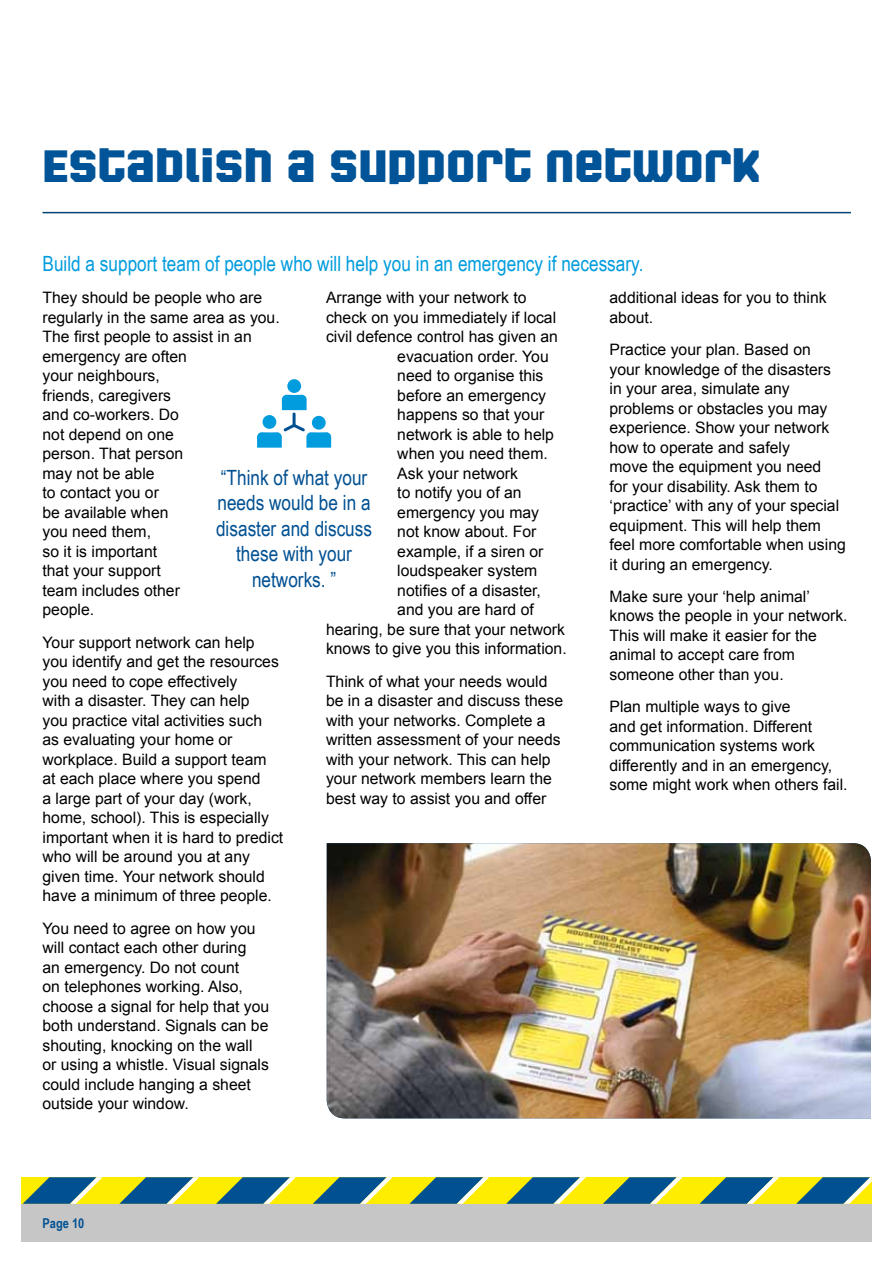
<style>
.page{position:relative;width:893px;height:1263px;background:#fff}
.page>*{position:absolute;margin:0;border:0;box-sizing:border-box;transform-origin:0 0}
.t1{font:800 45px "Super Duty Nar Clo Sharp";color:#005497}
.t2{font:21px/25.5px "Arial Narrow";color:#005092;text-align:center}
.t3{font:21px "Arial Narrow";color:#009cde}
.t4{font:15.75px/19.5px "Arial";color:#000}
.t5{font:700 13.5px "Arial Narrow";color:#005092}
</style>
<div class="page">
<div style="left:21px;top:1204px;width:851px;height:38px;background:#c6c6c6"></div>
<div style="left:21px;top:1177px;width:851px;height:27px;background:#ffed00"></div>
<svg style="left:23px;top:1177px;width:79px;height:27px"></svg>
<svg style="left:119px;top:1177px;width:80px;height:27px"></svg>
<svg style="left:216px;top:1177px;width:80px;height:27px"></svg>
<svg style="left:313px;top:1177px;width:80px;height:27px"></svg>
<svg style="left:409px;top:1177px;width:80px;height:27px"></svg>
<svg style="left:506px;top:1177px;width:80px;height:27px"></svg>
<svg style="left:603px;top:1177px;width:80px;height:27px"></svg>
<svg style="left:699px;top:1177px;width:80px;height:27px"></svg>
<svg style="left:796px;top:1177px;width:76px;height:27px"></svg>
<hr style="left:43px;top:212px;width:808px;height:1px;background:#004676">
<div style="left:287px;top:379px;width:14px;height:14px;background:#009cde;border-radius:50%"></div>
<svg style="left:257px;top:395px;width:74px;height:53px"></svg>
<img style="left:327px;top:843px;width:544px;height:275px">
<h1 class="t1" style="left:43px;top:143px;width:719px">ESTABLISH A SUPPORT NETWORK</h1>
<h2 class="t3" style="left:43px;top:248px;width:602px">Build a support team of people who will help you in an emergency if necessary.</h2>
<p class="t4" style="left:43px;top:288px;width:239px">They should be people who are regularly in the same area as you.<br>The first people to assist in an emergency are often<br>your neighbours,<br>friends, caregivers<br>and co-workers. Do<br>not depend on one<br>person. That person<br>may not be able<br>to contact you or<br>be available when<br>you need them,<br>so it is important<br>that your support<br>team includes other<br>people.</p>
<p class="t4" style="left:43px;top:632px;width:242px">Your support network can help you identify and get the resources you need to cope effectively<br>with a disaster. They can help<br>you practice vital activities such<br>as evaluating your home or workplace. Build a support team at each place where you spend<br>a large part of your day (work, home, school). This is especially important when it is hard to predict who will be around you at any given time. Your network should have a minimum of three people.</p>
<p class="t4" style="left:43px;top:918px;width:228px">You need to agree on how you will contact each other during<br>an emergency. Do not count<br>on telephones working. Also, choose a signal for help that you both understand. Signals can be shouting, knocking on the wall or using a whistle. Visual signals could include hanging a sheet outside your window.</p>
<p class="t4" style="left:609px;top:288px;width:219px">additional ideas for you to think about.</p>
<p class="t4" style="left:609px;top:340px;width:238px">Practice your plan. Based on<br>your knowledge of the disasters in your area, simulate any problems or obstacles you may experience. Show your network how to operate and safely<br>move the equipment you need<br>for your disability. Ask them to ‘practice’ with any of your special equipment. This will help them feel more comfortable when using it during an emergency.</p>
<p class="t4" style="left:609px;top:586px;width:240px">Make sure your ‘help animal’ knows the people in your network.<br>This will make it easier for the animal to accept care from someone other than you.</p>
<p class="t4" style="left:609px;top:697px;width:240px">Plan multiple ways to give<br>and get information. Different communication systems work differently and in an emergency, some might work when others fail.</p>
<p class="t4" style="left:326px;top:288px;width:202px">Arrange with your network to</p>
<p class="t4" style="left:326px;top:307px;width:232px">check on you immediately if local</p>
<p class="t4" style="left:326px;top:327px;width:233px">civil defence control has given an</p>
<p class="t4" style="left:397px;top:346px;width:153px">evacuation order. You</p>
<p class="t4" style="left:397px;top:366px;width:148px">need to organise this</p>
<p class="t4" style="left:397px;top:385px;width:150px">before an emergency</p>
<p class="t4" style="left:397px;top:405px;width:149px">happens so that your</p>
<p class="t4" style="left:397px;top:424px;width:158px">network is able to help</p>
<p class="t4" style="left:397px;top:444px;width:152px">when you need them.</p>
<p class="t4" style="left:397px;top:463px;width:122px">Ask your network</p>
<p class="t4" style="left:397px;top:483px;width:126px">to notify you of an</p>
<p class="t4" style="left:397px;top:502px;width:143px">emergency you may</p>
<p class="t4" style="left:397px;top:522px;width:141px">not know about. For</p>
<p class="t4" style="left:397px;top:541px;width:148px">example, if a siren or</p>
<p class="t4" style="left:397px;top:561px;width:142px">loudspeaker system</p>
<p class="t4" style="left:397px;top:580px;width:145px">notifies of a disaster,</p>
<p class="t4" style="left:397px;top:600px;width:138px">and you are hard of</p>
<p class="t4" style="left:326px;top:619px;width:240px">hearing, be sure that your network</p>
<p class="t4" style="left:326px;top:639px;width:242px">knows to give you this information.</p>
<p class="t4" style="left:326px;top:671px;width:239px">Think of what your needs would be in a disaster and discuss these with your networks. Complete a written assessment of your needs with your network. This can help your network members learn the best way to assist you and offer</p>
<h2 class="t2" style="left:216px;top:464px;width:158px">“Think of what your needs would be in a disaster and discuss these with your networks. ”</h2>
<p class="t5" style="left:43px;top:1212px;width:43px">Page 10</p>
</div>
